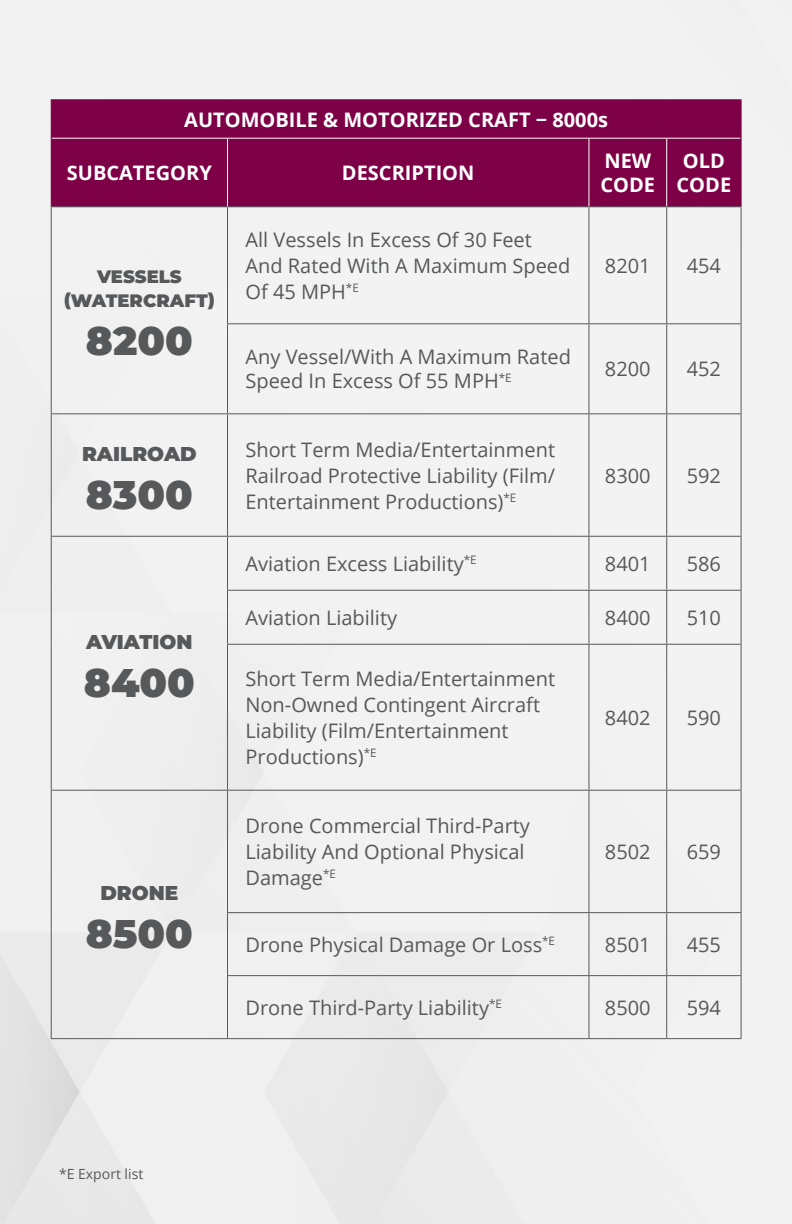
<style>
.page{position:relative;width:792px;height:1224px;background:#fff}
.page>*{position:absolute;margin:0;border:0;box-sizing:border-box;transform-origin:0 0}
.t1{font:900 40px "Montserrat";color:#57585a}
.t2{font:20px/26px "Open Sans";color:#57585a}
.t3{font:700 20px/24px "Open Sans";color:#fff}
.t4{font:900 20px "Montserrat";color:#57585a}
.t5{font:900 18px/24px "Montserrat";color:#57585a;text-align:center}
.t6{font:14px "Open Sans";color:#57585a}
</style>
<div class="page">
<hr style="left:791px;top:0;width:1px;height:1224px;background:#b01f8b">
<div style="left:52px;top:100px;width:689px;height:106px;background:#7d0047"></div>
<hr style="left:51px;top:206px;width:177px;height:1px;background:#57585a">
<hr style="left:51px;top:207px;width:1px;height:117px;background:#57585a">
<hr style="left:51px;top:324px;width:1px;height:89px;background:#57585a">
<hr style="left:51px;top:413px;width:177px;height:1px;background:#57585a">
<hr style="left:51px;top:414px;width:1px;height:122px;background:#57585a">
<hr style="left:51px;top:536px;width:177px;height:1px;background:#57585a">
<hr style="left:51px;top:537px;width:1px;height:53px;background:#57585a">
<hr style="left:51px;top:590px;width:1px;height:54px;background:#57585a">
<hr style="left:51px;top:644px;width:1px;height:146px;background:#57585a">
<hr style="left:51px;top:790px;width:177px;height:1px;background:#57585a">
<hr style="left:51px;top:791px;width:1px;height:122px;background:#57585a">
<hr style="left:51px;top:913px;width:1px;height:63px;background:#57585a">
<hr style="left:51px;top:976px;width:1px;height:62px;background:#57585a">
<hr style="left:51px;top:1038px;width:177px;height:1px;background:#57585a">
<hr style="left:228px;top:206px;width:361px;height:1px;background:#57585a">
<hr style="left:227px;top:207px;width:1px;height:116px;background:#57585a">
<hr style="left:589px;top:206px;width:78px;height:1px;background:#57585a">
<hr style="left:588px;top:207px;width:1px;height:116px;background:#57585a">
<hr style="left:667px;top:206px;width:75px;height:1px;background:#57585a">
<hr style="left:666px;top:207px;width:1px;height:116px;background:#57585a">
<hr style="left:741px;top:207px;width:1px;height:116px;background:#57585a">
<hr style="left:227px;top:323px;width:362px;height:1px;background:#57585a">
<hr style="left:227px;top:324px;width:1px;height:89px;background:#57585a">
<hr style="left:589px;top:323px;width:78px;height:1px;background:#57585a">
<hr style="left:588px;top:324px;width:1px;height:89px;background:#57585a">
<hr style="left:667px;top:323px;width:75px;height:1px;background:#57585a">
<hr style="left:666px;top:324px;width:1px;height:89px;background:#57585a">
<hr style="left:741px;top:324px;width:1px;height:89px;background:#57585a">
<hr style="left:228px;top:413px;width:361px;height:1px;background:#57585a">
<hr style="left:227px;top:414px;width:1px;height:122px;background:#57585a">
<hr style="left:589px;top:413px;width:78px;height:1px;background:#57585a">
<hr style="left:588px;top:414px;width:1px;height:122px;background:#57585a">
<hr style="left:667px;top:413px;width:75px;height:1px;background:#57585a">
<hr style="left:666px;top:414px;width:1px;height:122px;background:#57585a">
<hr style="left:741px;top:414px;width:1px;height:122px;background:#57585a">
<hr style="left:228px;top:536px;width:361px;height:1px;background:#57585a">
<hr style="left:227px;top:537px;width:1px;height:53px;background:#57585a">
<hr style="left:589px;top:536px;width:78px;height:1px;background:#57585a">
<hr style="left:588px;top:537px;width:1px;height:53px;background:#57585a">
<hr style="left:667px;top:536px;width:75px;height:1px;background:#57585a">
<hr style="left:666px;top:537px;width:1px;height:53px;background:#57585a">
<hr style="left:741px;top:537px;width:1px;height:53px;background:#57585a">
<hr style="left:227px;top:590px;width:362px;height:1px;background:#57585a">
<hr style="left:227px;top:591px;width:1px;height:53px;background:#57585a">
<hr style="left:589px;top:590px;width:78px;height:1px;background:#57585a">
<hr style="left:588px;top:591px;width:1px;height:53px;background:#57585a">
<hr style="left:667px;top:590px;width:75px;height:1px;background:#57585a">
<hr style="left:666px;top:591px;width:1px;height:53px;background:#57585a">
<hr style="left:741px;top:591px;width:1px;height:53px;background:#57585a">
<hr style="left:227px;top:644px;width:362px;height:1px;background:#57585a">
<hr style="left:227px;top:645px;width:1px;height:145px;background:#57585a">
<hr style="left:589px;top:644px;width:78px;height:1px;background:#57585a">
<hr style="left:588px;top:645px;width:1px;height:145px;background:#57585a">
<hr style="left:667px;top:644px;width:75px;height:1px;background:#57585a">
<hr style="left:666px;top:645px;width:1px;height:145px;background:#57585a">
<hr style="left:741px;top:645px;width:1px;height:145px;background:#57585a">
<hr style="left:228px;top:790px;width:361px;height:1px;background:#57585a">
<hr style="left:227px;top:791px;width:1px;height:121px;background:#57585a">
<hr style="left:589px;top:790px;width:78px;height:1px;background:#57585a">
<hr style="left:588px;top:791px;width:1px;height:121px;background:#57585a">
<hr style="left:667px;top:790px;width:75px;height:1px;background:#57585a">
<hr style="left:666px;top:791px;width:1px;height:121px;background:#57585a">
<hr style="left:741px;top:791px;width:1px;height:121px;background:#57585a">
<hr style="left:227px;top:912px;width:362px;height:1px;background:#57585a">
<hr style="left:227px;top:913px;width:1px;height:62px;background:#57585a">
<hr style="left:589px;top:912px;width:78px;height:1px;background:#57585a">
<hr style="left:588px;top:913px;width:1px;height:62px;background:#57585a">
<hr style="left:667px;top:912px;width:75px;height:1px;background:#57585a">
<hr style="left:666px;top:913px;width:1px;height:62px;background:#57585a">
<hr style="left:741px;top:913px;width:1px;height:62px;background:#57585a">
<hr style="left:227px;top:975px;width:362px;height:1px;background:#57585a">
<hr style="left:227px;top:976px;width:1px;height:62px;background:#57585a">
<hr style="left:589px;top:975px;width:78px;height:1px;background:#57585a">
<hr style="left:588px;top:976px;width:1px;height:62px;background:#57585a">
<hr style="left:667px;top:975px;width:75px;height:1px;background:#57585a">
<hr style="left:666px;top:976px;width:1px;height:62px;background:#57585a">
<hr style="left:741px;top:976px;width:1px;height:62px;background:#57585a">
<hr style="left:228px;top:1038px;width:361px;height:1px;background:#57585a">
<hr style="left:589px;top:1038px;width:78px;height:1px;background:#57585a">
<hr style="left:667px;top:1038px;width:75px;height:1px;background:#57585a">
<hr style="left:227px;top:139px;width:1px;height:67px;background:#fff">
<hr style="left:588px;top:139px;width:1px;height:67px;background:#fff">
<hr style="left:666px;top:139px;width:1px;height:67px;background:#fff">
<hr style="left:52px;top:138px;width:176px;height:1px;background:#fff">
<hr style="left:228px;top:138px;width:361px;height:1px;background:#fff">
<hr style="left:589px;top:138px;width:78px;height:1px;background:#fff">
<hr style="left:667px;top:138px;width:74px;height:1px;background:#fff">
<hr style="left:51px;top:99px;width:177px;height:1px;background:#7d0047">
<hr style="left:51px;top:100px;width:1px;height:38px;background:#7d0047">
<hr style="left:228px;top:99px;width:361px;height:1px;background:#7d0047">
<hr style="left:589px;top:99px;width:78px;height:1px;background:#7d0047">
<hr style="left:667px;top:99px;width:75px;height:1px;background:#7d0047">
<hr style="left:741px;top:100px;width:1px;height:38px;background:#7d0047">
<hr style="left:51px;top:138px;width:1px;height:68px;background:#7d0047">
<hr style="left:741px;top:138px;width:1px;height:68px;background:#7d0047">
<p class="t3" style="left:184px;top:107px;width:425px">AUTOMOBILE &amp; MOTORIZED CRAFT − 8000s</p>
<p class="t3" style="left:67px;top:160px;width:146px">SUBCATEGORY</p>
<p class="t3" style="left:342px;top:160px;width:134px">DESCRIPTION</p>
<p class="t3" style="left:600px;top:148px;width:56px">NEW<br>CODE</p>
<p class="t3" style="left:677px;top:148px;width:56px;text-align:center">OLD<br>CODE</p>
<p class="t5" style="left:64px;top:264px;width:153px">VESSELS (WATERCRAFT)</p>
<h1 class="t1" style="left:86px;top:311px;width:108px">8200</h1>
<p class="t4" style="left:82px;top:439px;width:116px">RAILROAD</p>
<h1 class="t1" style="left:86px;top:464px;width:109px">8300</h1>
<p class="t4" style="left:86px;top:627px;width:108px">AVIATION</p>
<h1 class="t1" style="left:84px;top:653px;width:112px">8400</h1>
<p class="t4" style="left:100px;top:878px;width:79px">DRONE</p>
<h1 class="t1" style="left:86px;top:904px;width:109px">8500</h1>
<p class="t2" style="left:246px;top:226px;width:326px">All Vessels In Excess Of 30 Feet<br>And Rated With A Maximum Speed<br>Of 45 MPH<sup>*E</sup></p>
<p class="t2" style="left:246px;top:345px;width:327px;line-height:24px">Any Vessel/With A Maximum Rated<br>Speed In Excess Of 55 MPH<sup>*E</sup></p>
<p class="t2" style="left:246px;top:436px;width:311px;text-align:justify">Short Term Media/Entertainment Railroad Protective Liability (Film/ Entertainment Productions)<sup>*E</sup></p>
<p class="t2" style="left:605px;top:252px;width:47px">8201</p>
<p class="t2" style="left:687px;top:252px;width:36px">454</p>
<p class="t2" style="left:605px;top:356px;width:47px">8200</p>
<p class="t2" style="left:687px;top:356px;width:36px">452</p>
<p class="t2" style="left:605px;top:462px;width:47px">8300</p>
<p class="t2" style="left:687px;top:462px;width:36px">592</p>
<p class="t2" style="left:246px;top:550px;width:233px">Aviation Excess Liability<sup>*E</sup></p>
<p class="t2" style="left:605px;top:550px;width:47px">8401</p>
<p class="t2" style="left:687px;top:550px;width:36px">586</p>
<p class="t2" style="left:246px;top:604px;width:153px">Aviation Liability</p>
<p class="t2" style="left:605px;top:604px;width:47px">8400</p>
<p class="t2" style="left:687px;top:604px;width:36px">510</p>
<p class="t2" style="left:245px;top:665px;width:311px">Short Term Media/Entertainment<br>Non-Owned Contingent Aircraft<br>Liability (Film/Entertainment<br>Productions)<sup>*E</sup></p>
<p class="t2" style="left:246px;top:812px;width:286px">Drone Commercial Third-Party<br>Liability And Optional Physical<br>Damage<sup>*E</sup></p>
<p class="t2" style="left:605px;top:704px;width:47px">8402</p>
<p class="t2" style="left:687px;top:704px;width:36px">590</p>
<p class="t2" style="left:605px;top:838px;width:47px">8502</p>
<p class="t2" style="left:687px;top:838px;width:36px">659</p>
<p class="t2" style="left:246px;top:931px;width:311px">Drone Physical Damage Or Loss<sup>*E</sup></p>
<p class="t2" style="left:605px;top:931px;width:47px">8501</p>
<p class="t2" style="left:687px;top:931px;width:36px">455</p>
<p class="t2" style="left:246px;top:994px;width:258px">Drone Third-Party Liability<sup>*E</sup></p>
<p class="t2" style="left:605px;top:994px;width:47px">8500</p>
<p class="t2" style="left:687px;top:994px;width:36px">594</p>
<p class="t6" style="left:59px;top:1164px;width:86px">*E Export list</p>
</div>
